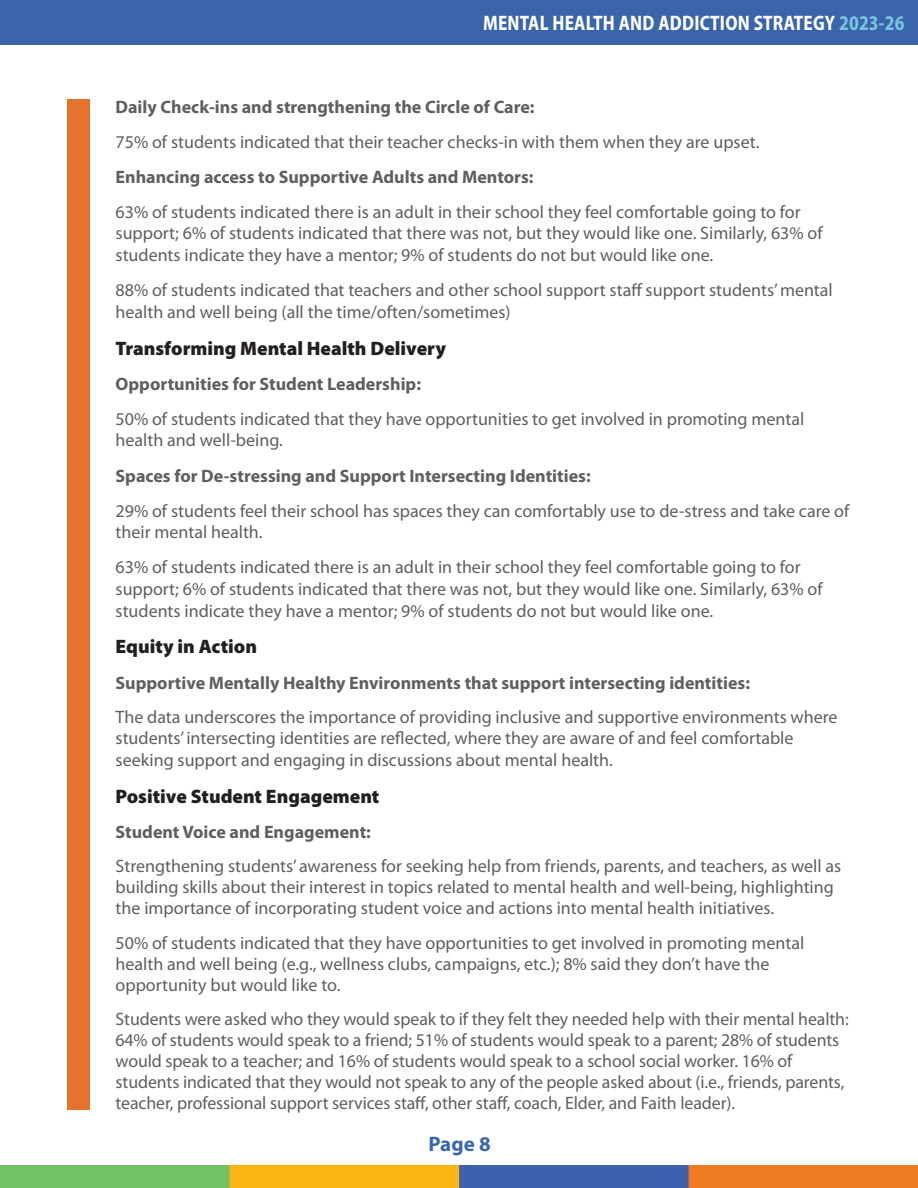
<style>
.page{position:relative;width:918px;height:1188px;background:#fff}
.page>*{position:absolute;margin:0;border:0;box-sizing:border-box;transform-origin:0 0}
.t1{font:700 semi-condensed 21px "Myriad Pro";letter-spacing:.01em;color:#fff;scale:.9 1}
.t2{font:700 21px "Myriad Pro";color:#3868ab}
.chart_1_heading_4{font:900 19.5px "Myriad Pro";color:#231f20}
.Paragraph_Style_1{font:18px/21px "Myriad Pro";color:#5e5f5f}
.chart_h5{font:700 18px "Myriad Pro";color:#5e5f5f}
.s1{color:#79c6df}
</style>
<div class="page">
<img style="left:0;top:1165px;width:918px;height:23px">
<div style="left:0;top:0;width:918px;height:44px;background:#3b65ab"></div>
<div style="left:68px;top:99px;width:22px;height:1011px;background:#e5722d"></div>
<p class="t1" style="left:483px;top:11px;width:470px">MENTAL HEALTH AND ADDICTION STRATEGY <span class="s1">2023-26</span></p>
<h5 class="chart_h5" style="left:116px;top:96px;width:421px">Daily Check-ins and strengthening the Circle of Care:</h5>
<p class="Paragraph_Style_1" style="left:116px;top:131px;width:645px">75% of students indicated that their teacher checks-in with them when they are upset.</p>
<h5 class="chart_h5" style="left:116px;top:167px;width:420px">Enhancing access to Supportive Adults and Mentors:</h5>
<p class="Paragraph_Style_1" style="left:116px;top:201px;width:709px;line-height:21.6px">63% of students indicated there is an adult in their school they feel comfortable going to for support; 6% of students indicated that there was not, but they would like one. Similarly, 63% of students indicate they have a mentor; 9% of students do not but would like one.</p>
<p class="Paragraph_Style_1" style="left:116px;top:280px;width:719px;line-height:21.6px">88% of students indicated that teachers and other school support staff support students’ mental health and well being (all the time/often/sometimes)</p>
<h4 class="chart_1_heading_4" style="left:116px;top:337px;width:332px">Transforming Mental Health Delivery</h4>
<h5 class="chart_h5" style="left:116px;top:374px;width:307px">Opportunities for Student Leadership:</h5>
<p class="Paragraph_Style_1" style="left:116px;top:408px;width:690px;line-height:21.6px">50% of students indicated that they have opportunities to get involved in promoting mental health and well-being.</p>
<h5 class="chart_h5" style="left:116px;top:465px;width:477px">Spaces for De-stressing and Support Intersecting Identities:</h5>
<p class="Paragraph_Style_1" style="left:116px;top:500px;width:735px;line-height:21.6px">29% of students feel their school has spaces they can comfortably use to de-stress and take care of their mental health.</p>
<p class="Paragraph_Style_1" style="left:116px;top:557px;width:709px;line-height:21.6px">63% of students indicated there is an adult in their school they feel comfortable going to for support; 6% of students indicated that there was not, but they would like one. Similarly, 63% of students indicate they have a mentor; 9% of students do not but would like one.</p>
<h4 class="chart_1_heading_4" style="left:116px;top:636px;width:143px">Equity in Action</h4>
<h5 class="chart_h5" style="left:116px;top:672px;width:636px">Supportive Mentally Healthy Environments that support intersecting identities:</h5>
<p class="Paragraph_Style_1" style="left:116px;top:707px;width:724px">The data underscores the importance of providing inclusive and supportive environments where students’ intersecting identities are reflected, where they are aware of and feel comfortable seeking support and engaging in discussions about mental health.</p>
<h4 class="chart_1_heading_4" style="left:116px;top:785px;width:265px">Positive Student Engagement</h4>
<h5 class="chart_h5" style="left:116px;top:821px;width:257px">Student Voice and Engagement:</h5>
<p class="Paragraph_Style_1" style="left:116px;top:856px;width:727px">Strengthening students’ awareness for seeking help from friends, parents, and teachers, as well as building skills about their interest in topics related to mental health and well-being, highlighting the importance of incorporating student voice and actions into mental health initiatives.</p>
<p class="Paragraph_Style_1" style="left:116px;top:932px;width:690px">50% of students indicated that they have opportunities to get involved in promoting mental health and well being (e.g., wellness clubs, campaigns, etc.); 8% said they don’t have the opportunity but would like to.</p>
<p class="Paragraph_Style_1" style="left:116px;top:1009px;width:735px">Students were asked who they would speak to if they felt they needed help with their mental health:<br>64% of students would speak to a friend; 51% of students would speak to a parent; 28% of students would speak to a teacher; and 16% of students would speak to a school social worker. 16% of students indicated that they would not speak to any of the people asked about (i.e., friends, parents, teacher, professional support services staff, other staff, coach, Elder, and Faith leader).</p>
<p class="t2" style="left:429px;top:1132px;width:64px">Page 8</p>
</div>
